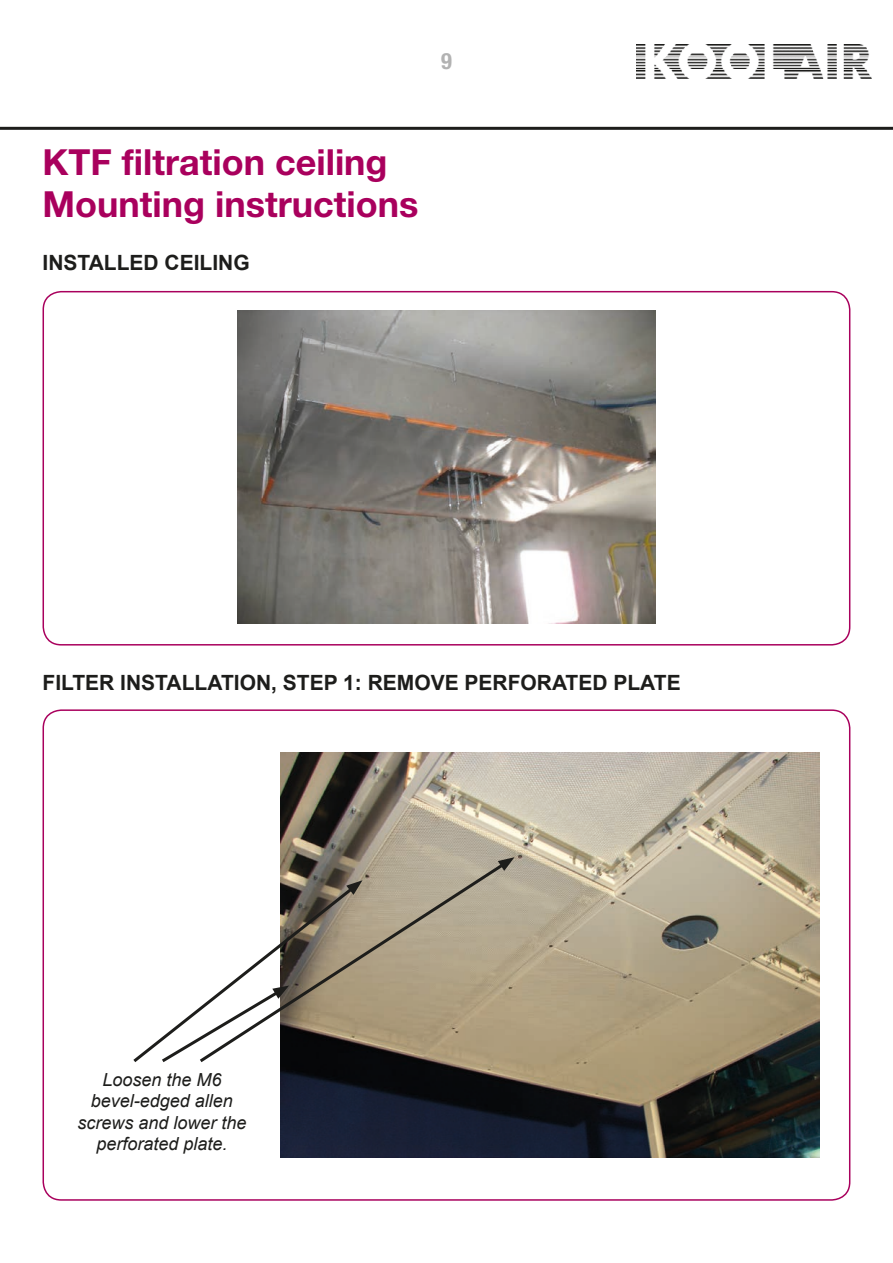
<style>
.page{position:relative;width:893px;height:1263px;background:#fff}
.page>*{position:absolute;margin:0;border:0;box-sizing:border-box;transform-origin:0 0}
.t1{font:700 36px/42.6px "Helvetica Neue LT Std";color:#a9005d}
.t2{font:700 condensed 22.5px "Helvetica Neue LT Std";color:#b2b2b2}
.t3{font:700 21px "Arial";color:#1d1d1b}
.t4{font:italic 18px/21.6px "Arial";color:#1d1d1b;text-align:center}
</style>
<div class="page">
<div style="left:43px;top:291px;width:807px;height:354px;border:2px solid #a9005d;border-radius:18px"></div>
<img style="left:238px;top:311px;width:417px;height:312px">
<img style="left:281px;top:753px;width:539px;height:404px">
<svg style="left:133px;top:1009px;width:64px;height:54px"></svg>
<svg style="left:197px;top:859px;width:313px;height:206px"></svg>
<svg style="left:498px;top:857px;width:16px;height:14px"></svg>
<hr style="left:0;top:127px;width:893px;height:3px;background:#1d1d1b">
<img style="left:636px;top:44px;width:236px;height:34px">
<p class="t2" style="left:441px;top:48px;width:12px">9</p>
<h1 class="t1" style="left:43px;top:140px;width:377px">KTF filtration ceiling<br>Mounting instructions</h1>
<p class="t3" style="left:43px;top:249px;width:209px">INSTALLED CEILING</p>
<p class="t3" style="left:43px;top:668px;width:640px">FILTER INSTALLATION, STEP 1: REMOVE PERFORATED PLATE</p>
<p class="t4" style="left:77px;top:1069px;width:171px">Loosen the M6 bevel-edged allen screws and lower the perforated plate.</p>
</div>
